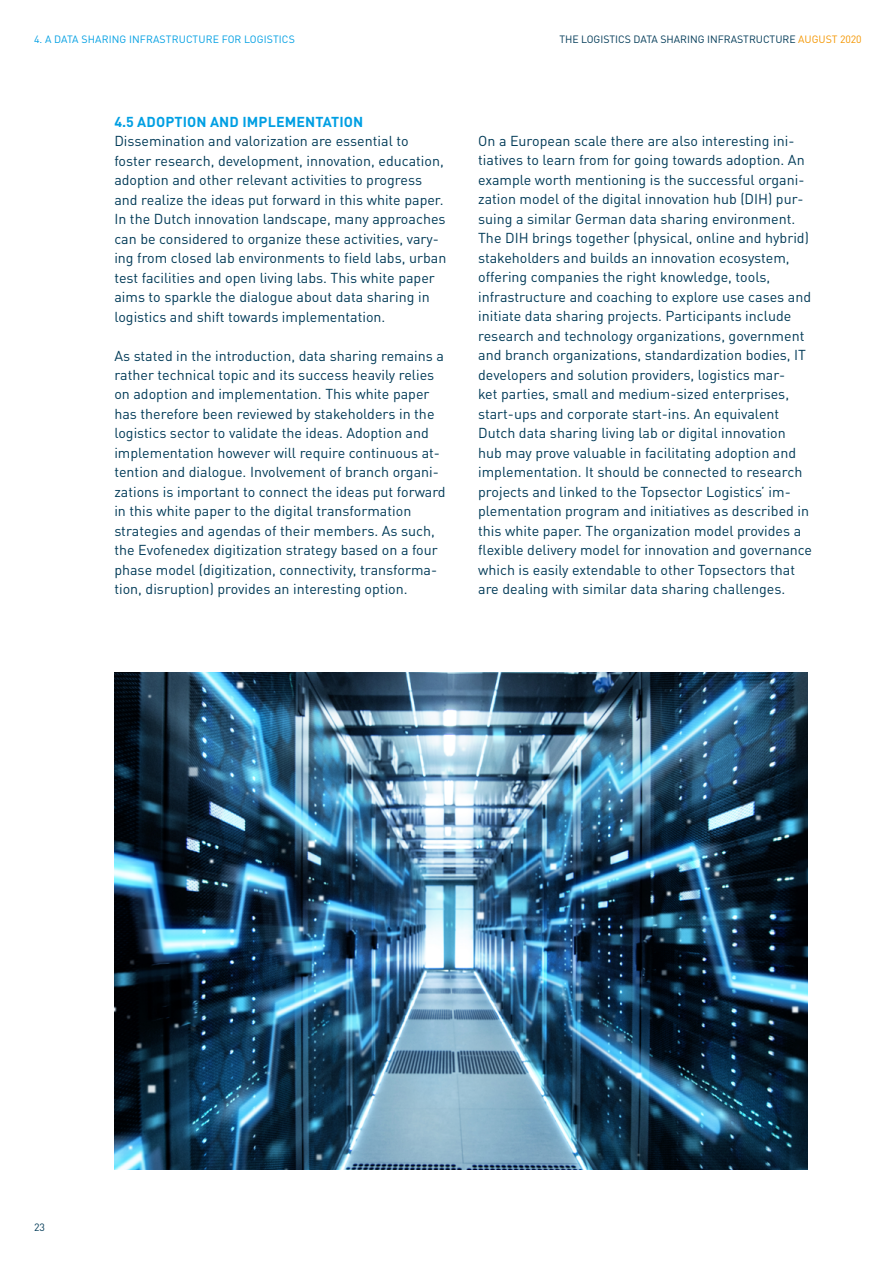
<style>
.page{position:relative;width:893px;height:1263px;background:#fff}
.page>*{position:absolute;margin:0;border:0;box-sizing:border-box;transform-origin:0 0}
.t1{font:14.25px/19.5px "DINOT";color:#003a57}
.t2{font:700 14.25px "DINOT";letter-spacing:.01em;color:#009fe3}
.t3{font:10.5px "DINOT";color:#003a57}
.t4{font:10.5px "DINOT";letter-spacing:.01em;color:#009fe3}
.s1{color:#f49600}
</style>
<div class="page">
<img style="left:114px;top:673px;width:694px;height:496px">
<p class="t4" style="left:34px;top:32px;width:262px">4. A DATA SHARING INFRASTRUCTURE FOR LOGISTICS</p>
<p class="t2" style="left:114px;top:112px;width:250px">4.5 ADOPTION AND IMPLEMENTATION</p>
<p class="t1" style="left:114px;top:131px;width:333px">Dissemination and valorization are essential to foster research, development, innovation, education, adoption and other relevant activities to progress and realize the ideas put forward in this white paper.<br>In the Dutch innovation landscape, many approaches can be considered to organize these activities, vary&shy;ing from closed lab environments to field labs, urban test facilities and open living labs. This white paper aims to sparkle the dialogue about data sharing in logistics and shift towards implementation.</p>
<p class="t1" style="left:114px;top:345px;width:333px">As stated in the introduction, data sharing remains a rather technical topic and its success heavily relies on adoption and implementation. This white paper has therefore been reviewed by stakeholders in the logistics sector to validate the ideas. Adoption and implementation however will require continuous at&shy;tention and dialogue. Involvement of branch organi&shy;zations is important to connect the ideas put forward in this white paper to the digital transformation strategies and agendas of their members. As such, the Evofenedex digitization strategy based on a four phase model (digitization, connectivity, transforma&shy;tion, disruption) provides an interesting option.</p>
<p class="t3" style="left:559px;top:33px;width:304px">THE LOGISTICS DATA SHARING INFRASTRUCTURE <span class="s1">AUGUST 2020</span></p>
<p class="t1" style="left:478px;top:131px;width:335px">On a European scale there are also interesting ini&shy;tiatives to learn from for going towards adoption. An example worth mentioning is the successful organi&shy;zation model of the digital innovation hub (DIH) pur&shy;suing a similar German data sharing environment.<br>The DIH brings together (physical, online and hybrid) stakeholders and builds an innovation ecosystem, offering companies the right knowledge, tools, infrastructure and coaching to explore use cases and initiate data sharing projects. Participants include research and technology organizations, government and branch organizations, standardization bodies, IT developers and solution providers, logistics mar-<br>ket parties, small and medium-sized enterprises, start-ups and corporate start-ins. An equivalent Dutch data sharing living lab or digital innovation hub may prove valuable in facilitating adoption and implementation. It should be connected to research projects and linked to the Topsector Logistics’ im&shy;plementation program and initiatives as described in this white paper. The organization model provides a flexible delivery model for innovation and governance which is easily extendable to other Topsectors that are dealing with similar data sharing challenges.</p>
<p class="t3" style="left:34px;top:1220px;width:12px">23</p>
</div>
